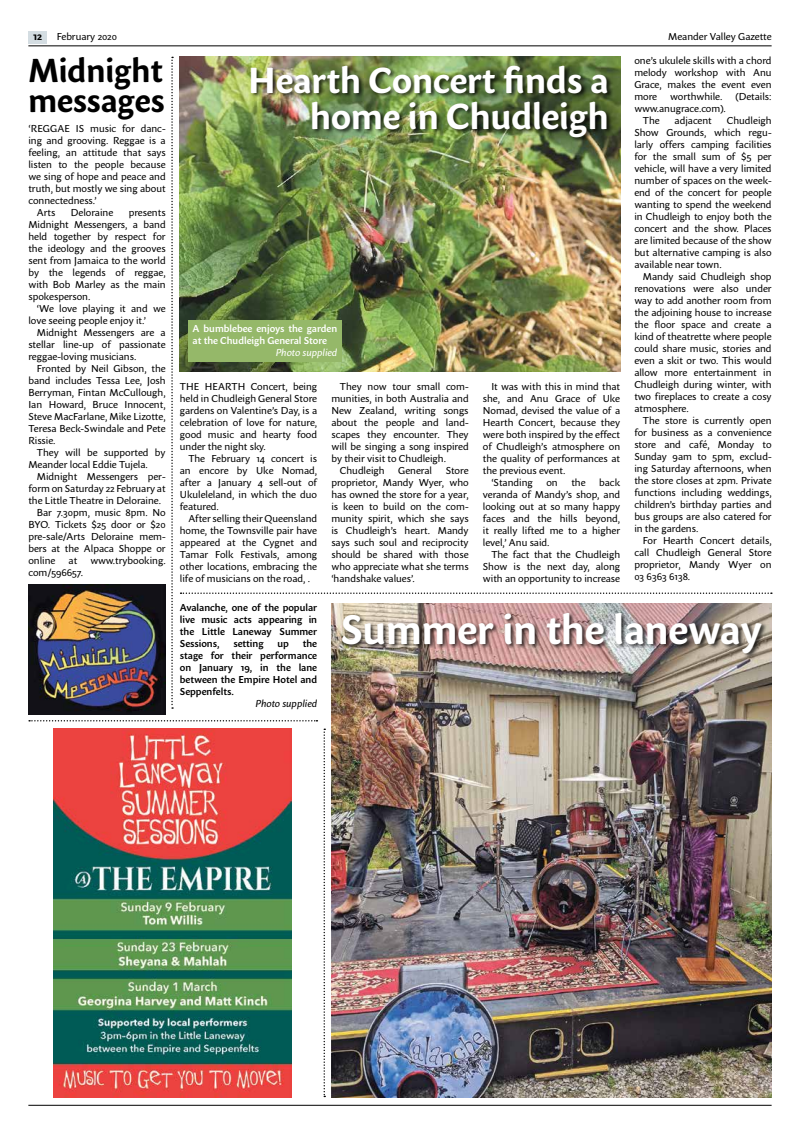
<style>
.page{position:relative;width:800px;height:1134px;background:#fff}
.page>*{position:absolute;margin:0;border:0;box-sizing:border-box;transform-origin:0 0}
.t1{font:700 41px "Sharik Sans";color:#fff}
.t2{font:700 36px/36px "Sharik Sans";color:#fff;text-align:right}
.t3{font:700 33px/30px "Sharik Sans";color:#000}
.t4{font:700 11px "Sharik Sans";color:#000}
.t5{font:10px/12px "Sharik Sans";color:#000;text-align:justify}
.t6{font:600 10px/12px "Sharik Sans";color:#000;text-align:justify}
.t7{font:600 10px/12px "Sharik Sans";color:#fff}
.t8{font:italic 10px "Sharik Sans";color:#000}
.t9{font:italic 10px "Sharik Sans";color:#fff}
</style>
<div class="page">
<hr style="left:28px;top:45px;width:743px;height:1px;background:#000">
<div style="left:28px;top:31px;width:19px;height:13px;background:#d4dde2"></div>
<hr style="left:28px;top:1105px;width:743px;height:1px;background:#000">
<img style="left:54px;top:729px;width:238px;height:368px">
<svg style="left:29px;top:720px;width:288px;height:1px"></svg>
<svg style="left:171px;top:57px;width:2px;height:652px"></svg>
<img style="left:180px;top:57px;width:440px;height:314px">
<img style="left:331px;top:604px;width:440px;height:493px">
<div style="left:341px;top:611px;width:426px;height:48px;background:#000;opacity:.75"></div>
<div style="left:250px;top:64px;width:363px;height:79px;background:#000;opacity:.75"></div>
<svg style="left:180px;top:592px;width:591px;height:2px"></svg>
<img style="left:28px;top:584px;width:137px;height:130px">
<div style="left:188px;top:320px;width:153px;height:41px;background:#95b869"></div>
<svg style="left:323px;top:729px;width:2px;height:368px"></svg>
<p class="t4" style="left:33px;top:29px;width:10px">12</p>
<p class="t5" style="left:57px;top:30px;width:62px">February 2020</p>
<p class="t5" style="left:668px;top:30px;width:105px">Meander Valley Gazette</p>
<h3 class="t3" style="left:28px;top:54px;width:138px">Midnight messages</h3>
<p class="t5" style="left:28px;top:123px;width:139px">‘REGGAE IS music for danc-</p>
<p class="t5" style="left:28px;top:135px;width:139px">ing and grooving. Reggae is a</p>
<p class="t5" style="left:28px;top:147px;width:139px">feeling, an attitude that says</p>
<p class="t5" style="left:28px;top:159px;width:139px">listen to the people because</p>
<p class="t5" style="left:28px;top:171px;width:139px">we sing of hope and peace and</p>
<p class="t5" style="left:28px;top:183px;width:139px">truth, but mostly we sing about</p>
<p class="t5" style="left:28px;top:195px;width:70px">connectedness.’</p>
<p class="t5" style="left:37px;top:207px;width:20px">Arts</p>
<p class="t5" style="left:71px;top:207px;width:44px">Deloraine</p>
<p class="t5" style="left:28px;top:207px;width:139px;text-indent:100px">presents Midnight Messengers, a band held together by respect for the ideology and the grooves sent from Jamaica to the world by the legends of reggae, with Bob Marley as the main spokesperson.</p>
<p class="t5" style="left:28px;top:303px;width:139px;text-indent:8px">‘We love playing it and we love seeing people enjoy it.’</p>
<p class="t5" style="left:28px;top:327px;width:139px;text-indent:8px">Midnight Messengers are a stellar line-up of passionate reggae-loving musicians.</p>
<p class="t5" style="left:28px;top:363px;width:139px;text-indent:8px">Fronted by Neil Gibson, the band includes Tessa Lee, Josh Berryman, Fintan McCullough, Ian Howard, Bruce Innocent, Steve MacFarlane, Mike Lizotte, Teresa Beck-Swindale and Pete Rissie.</p>
<p class="t5" style="left:28px;top:447px;width:139px;text-indent:8px">They will be supported by<br>Meander local Eddie Tujela.</p>
<p class="t5" style="left:37px;top:471px;width:130px">Midnight Messengers per-</p>
<p class="t5" style="left:28px;top:483px;width:139px">form on Saturday 22 February at</p>
<p class="t5" style="left:28px;top:495px;width:134px">the Little Theatre in Deloraine.</p>
<p class="t5" style="left:37px;top:507px;width:130px">Bar 7.30pm, music 8pm. No</p>
<p class="t5" style="left:28px;top:519px;width:139px">BYO. Tickets $25 door or $20</p>
<p class="t5" style="left:28px;top:531px;width:139px">pre-sale/Arts Deloraine mem-</p>
<p class="t5" style="left:28px;top:543px;width:139px">bers at the Alpaca Shoppe or</p>
<p class="t5" style="left:28px;top:555px;width:29px">online</p>
<p class="t5" style="left:69px;top:555px;width:10px">at</p>
<p class="t5" style="left:90px;top:555px;width:77px">www.trybooking.</p>
<p class="t5" style="left:28px;top:567px;width:56px">com/596657.</p>
<h2 class="t2" style="left:248px;top:61px;width:362px">Hearth Concert finds a home in Chudleigh</h2>
<p class="t7" style="left:192px;top:322px;width:146px">A bumblebee enjoys the garden at the Chudleigh General Store</p>
<p class="t9" style="left:275px;top:346px;width:63px">Photo supplied</p>
<p class="t5" style="left:180px;top:381px;width:139px">THE HEARTH Concert, being held in Chudleigh General Store gardens on Valentine’s Day, is a celebration of love for nature, good music and hearty food under the night sky.</p>
<p class="t5" style="left:180px;top:453px;width:139px;text-indent:8px">The February 14 concert is an encore by Uke Nomad, after a January 4 sell-out of Ukuleleland, in which the duo featured.</p>
<p class="t5" style="left:180px;top:513px;width:139px;text-indent:8px">After selling their Queensland home, the Townsville pair have appeared at the Cygnet and Tamar Folk Festivals, among other locations, embracing the life of musicians on the road, .</p>
<p class="t5" style="left:340px;top:381px;width:130px">They now tour small com-</p>
<p class="t5" style="left:331px;top:393px;width:139px">munities, in both Australia and</p>
<p class="t5" style="left:331px;top:405px;width:139px">New Zealand, writing songs</p>
<p class="t5" style="left:331px;top:417px;width:139px">about the people and land-</p>
<p class="t5" style="left:331px;top:429px;width:139px">scapes they encounter. They</p>
<p class="t5" style="left:331px;top:441px;width:139px">will be singing a song inspired</p>
<p class="t5" style="left:331px;top:453px;width:116px">by their visit to Chudleigh.</p>
<p class="t5" style="left:340px;top:465px;width:46px">Chudleigh</p>
<p class="t5" style="left:398px;top:465px;width:35px">General</p>
<p class="t5" style="left:331px;top:465px;width:139px;text-indent:114px">Store proprietor, Mandy Wyer, who has owned the store for a year, is keen to build on the com&shy;munity spirit, which she says is Chudleigh’s heart. Mandy says such soul and reciprocity should be shared with those who appreciate what she terms ‘handshake values’.</p>
<p class="t5" style="left:491px;top:381px;width:130px">It was with this in mind that</p>
<p class="t5" style="left:482px;top:393px;width:139px">she, and Anu Grace of Uke</p>
<p class="t5" style="left:482px;top:405px;width:139px">Nomad, devised the value of a</p>
<p class="t5" style="left:482px;top:417px;width:139px">Hearth Concert, because they</p>
<p class="t5" style="left:482px;top:429px;width:139px">were both inspired by the effect</p>
<p class="t5" style="left:482px;top:441px;width:139px">of Chudleigh’s atmosphere on</p>
<p class="t5" style="left:482px;top:453px;width:139px">the quality of performances at</p>
<p class="t5" style="left:482px;top:465px;width:84px">the previous event.</p>
<p class="t5" style="left:491px;top:477px;width:43px">‘Standing</p>
<p class="t5" style="left:546px;top:477px;width:13px">on</p>
<p class="t5" style="left:571px;top:477px;width:16px">the</p>
<p class="t5" style="left:482px;top:477px;width:139px;text-indent:116px">back veranda of Mandy’s shop, and looking out at so many happy faces and the hills beyond, it really lifted me to a higher level,’ Anu said.</p>
<p class="t5" style="left:482px;top:549px;width:139px;text-indent:8px">The fact that the Chudleigh Show is the next day, along with an opportunity to increase</p>
<p class="t5" style="left:634px;top:55px;width:139px">one’s ukulele skills with a chord melody workshop with Anu Grace, makes the event even more</p>
<p class="t5" style="left:670px;top:91px;width:54px">worthwhile.</p>
<p class="t5" style="left:735px;top:91px;width:38px">(Details:</p>
<p class="t5" style="left:642px;top:103px;width:85px;text-indent:-8px">www.anugrace.com).<br>The</p>
<p class="t5" style="left:634px;top:115px;width:139px;text-indent:92px">Chudleigh Show Grounds, which regu&shy;larly offers camping facilities for the small sum of $5 per vehicle, will have a very limited number of spaces on the week&shy;end of the concert for people wanting to spend the weekend in Chudleigh to enjoy both the concert and the show. Places are limited because of the show but alternative camping is also available near town.</p>
<p class="t5" style="left:634px;top:271px;width:139px;text-indent:8px">Mandy said Chudleigh shop renovations were also under way to add another room from the adjoining house to increase the floor space and create a kind of theatrette where people could share music, stories and even a skit or two. This would allow more entertainment in Chudleigh during winter, with two fireplaces to create a cosy atmosphere.</p>
<p class="t5" style="left:634px;top:415px;width:139px;text-indent:8px">The store is currently open for business as a convenience store and café, Monday to Sunday 9am to 5pm, exclud&shy;ing Saturday afternoons, when the store closes at 2pm. Private functions including weddings, children’s birthday parties and bus groups are also catered for in the gardens.</p>
<p class="t5" style="left:634px;top:535px;width:139px;text-indent:8px">For Hearth Concert details, call Chudleigh General Store proprietor, Mandy Wyer on 03 6363 6138.</p>
<p class="t5" style="left:674px;top:115px;width:39px">adjacent</p>
<p class="t6" style="left:180px;top:602px;width:139px">Avalanche, one of the popular live music acts appearing in the Little Laneway Summer Sessions,</p>
<p class="t6" style="left:180px;top:638px;width:139px;text-indent:123px">the stage for their performance on January 19, in the lane between the Empire Hotel and Seppenfelts.</p>
<p class="t8" style="left:255px;top:697px;width:63px">Photo supplied</p>
<p class="t6" style="left:233px;top:638px;width:32px">setting</p>
<p class="t6" style="left:277px;top:638px;width:13px">up</p>
<h1 class="t1" style="left:340px;top:600px;width:423px">Summer in the laneway</h1>
</div>
